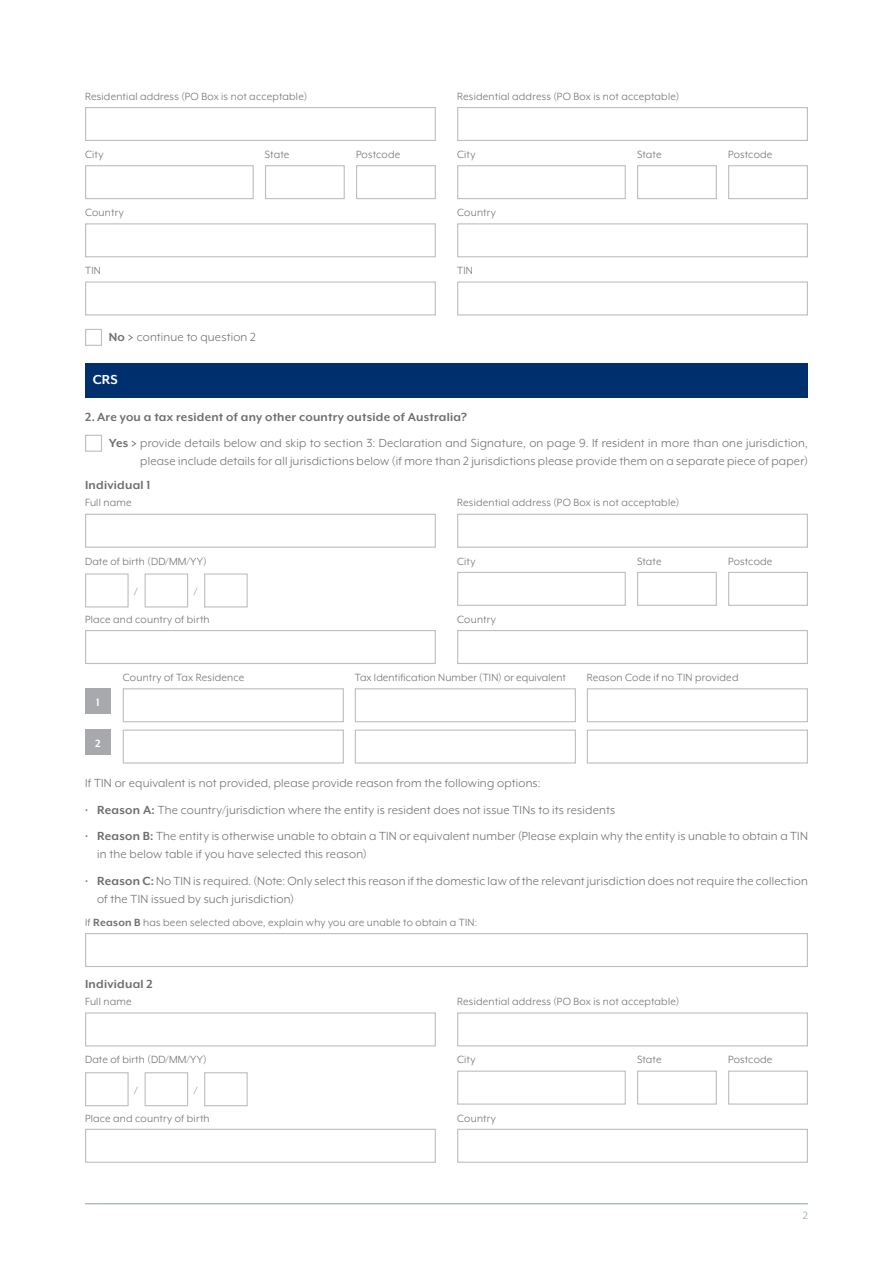
<style>
.page{position:relative;width:893px;height:1263px;background:#fff}
.page>*{position:absolute;margin:0;border:0;box-sizing:border-box;transform-origin:0 0}
.t1{font:700 15px "Mr Eaves XL Mod OT";color:#fff}
.t2{font:13.5px/18px "Mr Eaves XL Mod OT";letter-spacing:.015em;color:#6d6e71}
.t3{font:700 13.5px "Mr Eaves XL Mod OT";letter-spacing:.02em;color:#6d6e71}
.t4{font:12px "Mr Eaves XL Mod OT";letter-spacing:.015em;color:#6d6e71}
.t5{font:700 12px "Mr Eaves XL Mod OT";color:#fff}
.t6{font:12px "Mr Eaves XL Mod OT";color:#8d9fa5}
.s1{font-weight:700}
</style>
<div class="page">
<hr style="left:85px;top:1203px;width:723px;height:1px;background:#8d9fa5">
<div style="left:85px;top:363px;width:723px;height:34px;background:#002f6e"></div>
<div style="left:85px;top:435px;width:17px;height:17px;background:#fff;border:1px solid #bcbec0"></div>
<div style="left:85px;top:329px;width:17px;height:17px;background:#fff;border:1px solid #bcbec0"></div>
<div style="left:85px;top:514px;width:351px;height:34px;border:1px solid #bcbec0"></div>
<div style="left:85px;top:1012px;width:351px;height:34px;border:1px solid #bcbec0"></div>
<div style="left:85px;top:933px;width:723px;height:34px;border:1px solid #bcbec0"></div>
<div style="left:85px;top:630px;width:351px;height:34px;border:1px solid #bcbec0"></div>
<div style="left:85px;top:1129px;width:351px;height:34px;border:1px solid #bcbec0"></div>
<div style="left:123px;top:688px;width:221px;height:34px;border:1px solid #bcbec0"></div>
<div style="left:355px;top:688px;width:221px;height:34px;border:1px solid #bcbec0"></div>
<div style="left:587px;top:688px;width:221px;height:34px;border:1px solid #bcbec0"></div>
<div style="left:85px;top:688px;width:26px;height:26px;background:#a7a9ac"></div>
<div style="left:123px;top:729px;width:221px;height:34px;border:1px solid #bcbec0"></div>
<div style="left:355px;top:729px;width:221px;height:34px;border:1px solid #bcbec0"></div>
<div style="left:587px;top:729px;width:221px;height:34px;border:1px solid #bcbec0"></div>
<div style="left:85px;top:729px;width:26px;height:26px;background:#a7a9ac"></div>
<div style="left:85px;top:573px;width:44px;height:34px;border:1px solid #bcbec0"></div>
<div style="left:85px;top:1072px;width:44px;height:34px;border:1px solid #bcbec0"></div>
<div style="left:145px;top:573px;width:43px;height:34px;border:1px solid #bcbec0"></div>
<div style="left:145px;top:1072px;width:43px;height:34px;border:1px solid #bcbec0"></div>
<div style="left:204px;top:573px;width:44px;height:34px;border:1px solid #bcbec0"></div>
<div style="left:204px;top:1072px;width:44px;height:34px;border:1px solid #bcbec0"></div>
<div style="left:457px;top:630px;width:351px;height:34px;border:1px solid #bcbec0"></div>
<div style="left:457px;top:1129px;width:351px;height:34px;border:1px solid #bcbec0"></div>
<div style="left:728px;top:572px;width:80px;height:34px;border:1px solid #bcbec0"></div>
<div style="left:728px;top:1070px;width:80px;height:34px;border:1px solid #bcbec0"></div>
<div style="left:637px;top:572px;width:80px;height:34px;border:1px solid #bcbec0"></div>
<div style="left:637px;top:1070px;width:80px;height:34px;border:1px solid #bcbec0"></div>
<div style="left:457px;top:572px;width:169px;height:34px;border:1px solid #bcbec0"></div>
<div style="left:457px;top:1070px;width:169px;height:34px;border:1px solid #bcbec0"></div>
<div style="left:457px;top:514px;width:351px;height:34px;border:1px solid #bcbec0"></div>
<div style="left:457px;top:1012px;width:351px;height:34px;border:1px solid #bcbec0"></div>
<div style="left:85px;top:223px;width:351px;height:34px;border:1px solid #bcbec0"></div>
<div style="left:457px;top:223px;width:351px;height:34px;border:1px solid #bcbec0"></div>
<div style="left:85px;top:281px;width:351px;height:34px;border:1px solid #bcbec0"></div>
<div style="left:457px;top:281px;width:351px;height:34px;border:1px solid #bcbec0"></div>
<div style="left:85px;top:165px;width:169px;height:34px;border:1px solid #bcbec0"></div>
<div style="left:457px;top:165px;width:169px;height:34px;border:1px solid #bcbec0"></div>
<div style="left:356px;top:165px;width:80px;height:34px;border:1px solid #bcbec0"></div>
<div style="left:728px;top:165px;width:80px;height:34px;border:1px solid #bcbec0"></div>
<div style="left:265px;top:165px;width:80px;height:34px;border:1px solid #bcbec0"></div>
<div style="left:637px;top:165px;width:80px;height:34px;border:1px solid #bcbec0"></div>
<div style="left:85px;top:107px;width:351px;height:34px;border:1px solid #bcbec0"></div>
<div style="left:457px;top:107px;width:351px;height:34px;border:1px solid #bcbec0"></div>
<p class="t4" style="left:85px;top:90px;width:224px">Residential address (PO Box is not acceptable)</p>
<p class="t4" style="left:457px;top:90px;width:224px">Residential address (PO Box is not acceptable)</p>
<p class="t4" style="left:85px;top:148px;width:20px">City</p>
<p class="t4" style="left:265px;top:148px;width:26px">State</p>
<p class="t4" style="left:356px;top:148px;width:46px">Postcode</p>
<p class="t4" style="left:457px;top:148px;width:20px">City</p>
<p class="t4" style="left:637px;top:148px;width:26px">State</p>
<p class="t4" style="left:728px;top:148px;width:46px">Postcode</p>
<p class="t4" style="left:85px;top:206px;width:40px">Country</p>
<p class="t4" style="left:457px;top:206px;width:40px">Country</p>
<p class="t4" style="left:85px;top:265px;width:17px">TIN</p>
<p class="t4" style="left:457px;top:265px;width:17px">TIN</p>
<p class="t2" style="left:109px;top:328px;width:149px"><span class="s1">No</span> continue to question 2</p>
<p class="t1" style="left:93px;top:372px;width:27px">CRS</p>
<p class="t2" style="left:109px;top:404px;width:700px;line-height:26px;text-indent:-24px"><span class="s1">2. Are you a tax resident of any other country outside of Australia?<br>Yes</span> provide details below and skip to section 3: Declaration and Signature, on page 9. If resident in more than one jurisdiction,</p>
<p class="t2" style="left:140px;top:452px;width:669px">please include details for all jurisdictions below (if more than 2 jurisdictions please provide them on a separate piece of paper)</p>
<p class="t3" style="left:85px;top:479px;width:67px">Individual 1</p>
<p class="t4" style="left:85px;top:497px;width:48px">Full name</p>
<p class="t4" style="left:85px;top:555px;width:123px">Date of birth (DD/MM/YY)</p>
<p class="t4" style="left:134px;top:586px;width:5px">/</p>
<p class="t4" style="left:194px;top:586px;width:5px">/</p>
<p class="t4" style="left:85px;top:613px;width:126px">Place and country of birth</p>
<p class="t4" style="left:457px;top:497px;width:224px">Residential address (PO Box is not acceptable)</p>
<p class="t4" style="left:457px;top:555px;width:20px">City</p>
<p class="t4" style="left:457px;top:613px;width:40px">Country</p>
<p class="t4" style="left:637px;top:555px;width:26px">State</p>
<p class="t4" style="left:728px;top:555px;width:46px">Postcode</p>
<p class="t4" style="left:123px;top:671px;width:123px">Country of Tax Residence</p>
<p class="t4" style="left:355px;top:671px;width:213px">Tax Identification Number (TIN) or equivalent</p>
<p class="t4" style="left:587px;top:671px;width:153px">Reason Code if no TIN provided</p>
<p class="t5" style="left:96px;top:696px;width:5px">1</p>
<p class="t5" style="left:95px;top:737px;width:7px">2</p>
<p class="t2" style="left:85px;top:774px;width:457px">If TIN or equivalent is not provided, please provide reason from the following options:</p>
<p class="t2" style="left:85px;top:801px;width:532px">• <span class="s1">Reason A:</span> The country/jurisdiction where the entity is resident does not issue TINs to its residents</p>
<p class="t2" style="left:97px;top:827px;width:712px;text-indent:-12px">• <span class="s1">Reason B:</span> The entity is otherwise unable to obtain a TIN or equivalent number (Please explain why the entity is unable to obtain a TIN in the below table if you have selected this reason)</p>
<p class="t2" style="left:97px;top:872px;width:712px;text-indent:-12px">• <span class="s1">Reason C:</span> No TIN is required. (Note: Only select this reason if the domestic law of the relevant jurisdiction does not require the collection of the TIN issued by such jurisdiction)</p>
<p class="t4" style="left:85px;top:916px;width:394px">If <span class="s1">Reason B</span> has been selected above, explain why you are unable to obtain a TIN:</p>
<p class="t3" style="left:85px;top:977px;width:69px">Individual 2</p>
<p class="t4" style="left:85px;top:995px;width:48px">Full name</p>
<p class="t4" style="left:85px;top:1054px;width:123px">Date of birth (DD/MM/YY)</p>
<p class="t4" style="left:134px;top:1084px;width:5px">/</p>
<p class="t4" style="left:194px;top:1084px;width:5px">/</p>
<p class="t4" style="left:85px;top:1112px;width:126px">Place and country of birth</p>
<p class="t4" style="left:457px;top:995px;width:224px">Residential address (PO Box is not acceptable)</p>
<p class="t4" style="left:457px;top:1054px;width:20px">City</p>
<p class="t4" style="left:457px;top:1112px;width:40px">Country</p>
<p class="t4" style="left:637px;top:1054px;width:26px">State</p>
<p class="t4" style="left:728px;top:1054px;width:46px">Postcode</p>
<p class="t6" style="left:803px;top:1209px;width:7px">2</p>
</div>
